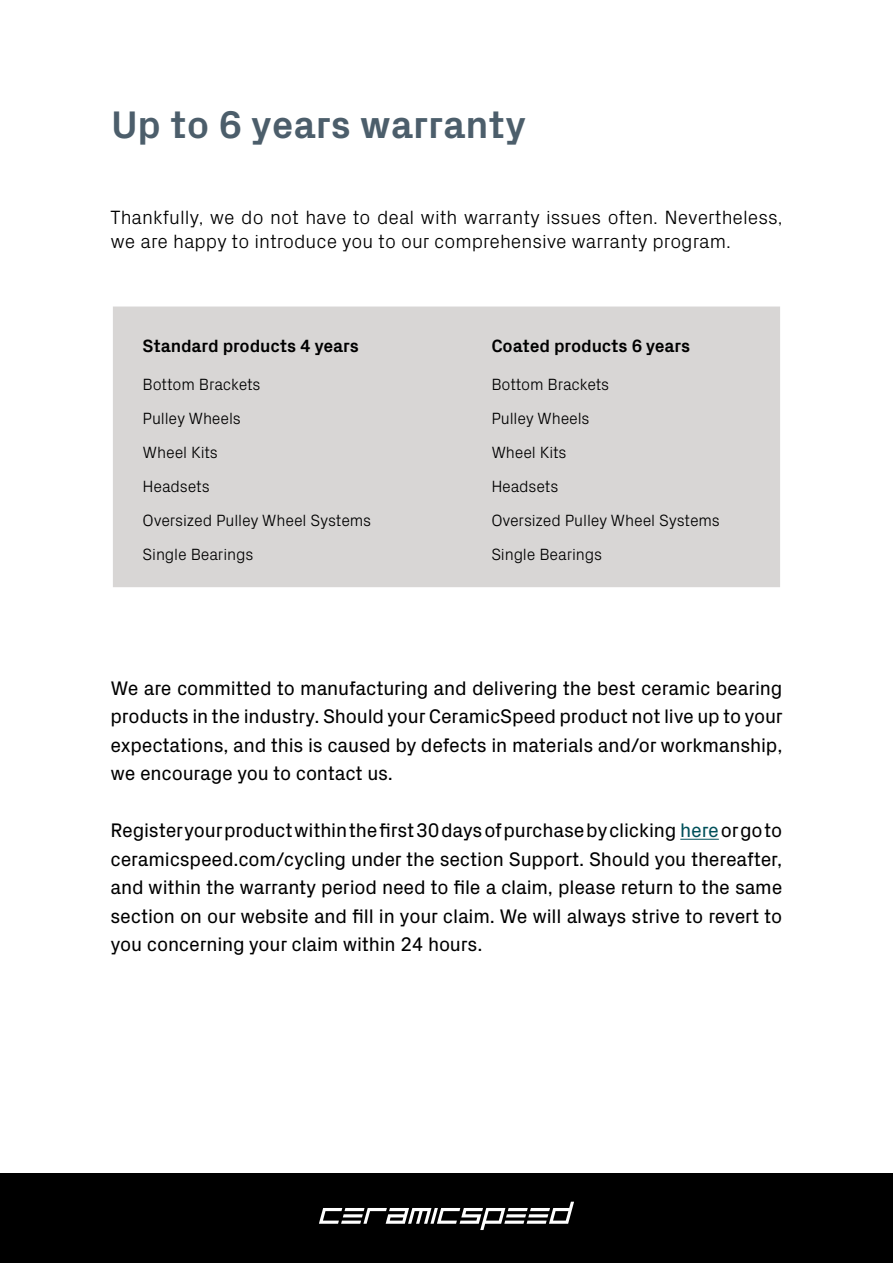
<style>
.page{position:relative;width:893px;height:1263px;background:#fff}
.page>*{position:absolute;margin:0;border:0;box-sizing:border-box;transform-origin:0 0}
.t1{font:700 39px "Px Grotesk";color:#4c5e6b}
.t2{font:19.95px/28.5px "Px Grotesk";letter-spacing:-.01em;color:#000;text-align:justify}
.t3{font:300 19.5px/24px "Px Grotesk";color:#000}
.t4{font:700 18px "Px Grotesk";letter-spacing:-.01em;color:#000}
.t5{font:300 16.5px "Px Grotesk";letter-spacing:-.01em;color:#000}
.s1{color:#00505a}
</style>
<div class="page">
<hr style="left:680px;top:839px;width:39px;height:1px;background:#00505a">
<div style="left:113px;top:306px;width:667px;height:281px;background:#d8d6d5"></div>
<div style="left:0;top:1174px;width:893px;height:89px;background:#000"></div>
<svg style="left:319px;top:1202px;width:255px;height:28px"></svg>
<h1 class="t1" style="left:111px;top:96px;width:417px">Up to 6 years warranty</h1>
<p class="t3" style="left:111px;top:204px;width:673px">Thankfully, we do not have to deal with warranty issues often. Nevertheless, we are happy to introduce you to our comprehensive warranty program.</p>
<p class="t4" style="left:143px;top:333px;width:218px">Standard products 4 years</p>
<p class="t4" style="left:491px;top:333px;width:200px">Coated products 6 years</p>
<p class="t5" style="left:143px;top:372px;width:119px">Bottom Brackets</p>
<p class="t5" style="left:491px;top:372px;width:119px">Bottom Brackets</p>
<p class="t5" style="left:143px;top:406px;width:100px">Pulley Wheels</p>
<p class="t5" style="left:491px;top:406px;width:100px">Pulley Wheels</p>
<p class="t5" style="left:143px;top:440px;width:77px">Wheel Kits</p>
<p class="t5" style="left:491px;top:440px;width:77px">Wheel Kits</p>
<p class="t5" style="left:143px;top:474px;width:69px">Headsets</p>
<p class="t5" style="left:491px;top:474px;width:69px">Headsets</p>
<p class="t5" style="left:143px;top:508px;width:230px">Oversized Pulley Wheel Systems</p>
<p class="t5" style="left:491px;top:508px;width:230px">Oversized Pulley Wheel Systems</p>
<p class="t5" style="left:143px;top:542px;width:112px">Single Bearings</p>
<p class="t5" style="left:491px;top:542px;width:112px">Single Bearings</p>
<p class="t2" style="left:111px;top:672px;width:674px">We are committed to manufacturing and delivering the best ceramic bearing products in the industry. Should your CeramicSpeed product not live up to your expectations, and this is caused by defects in materials and/or workmanship, we encourage you to contact us.</p>
<p class="t2" style="left:111px;top:815px;width:673px">Register your product within the first 30 days of purchase by clicking <span class="s1">here</span> or go to ceramicspeed.com/cycling under the section Support. Should you thereafter, and within the warranty period need to file a claim, please return to the same section on our website and fill in your claim. We will always strive to revert to you concerning your claim within 24 hours.</p>
</div>
